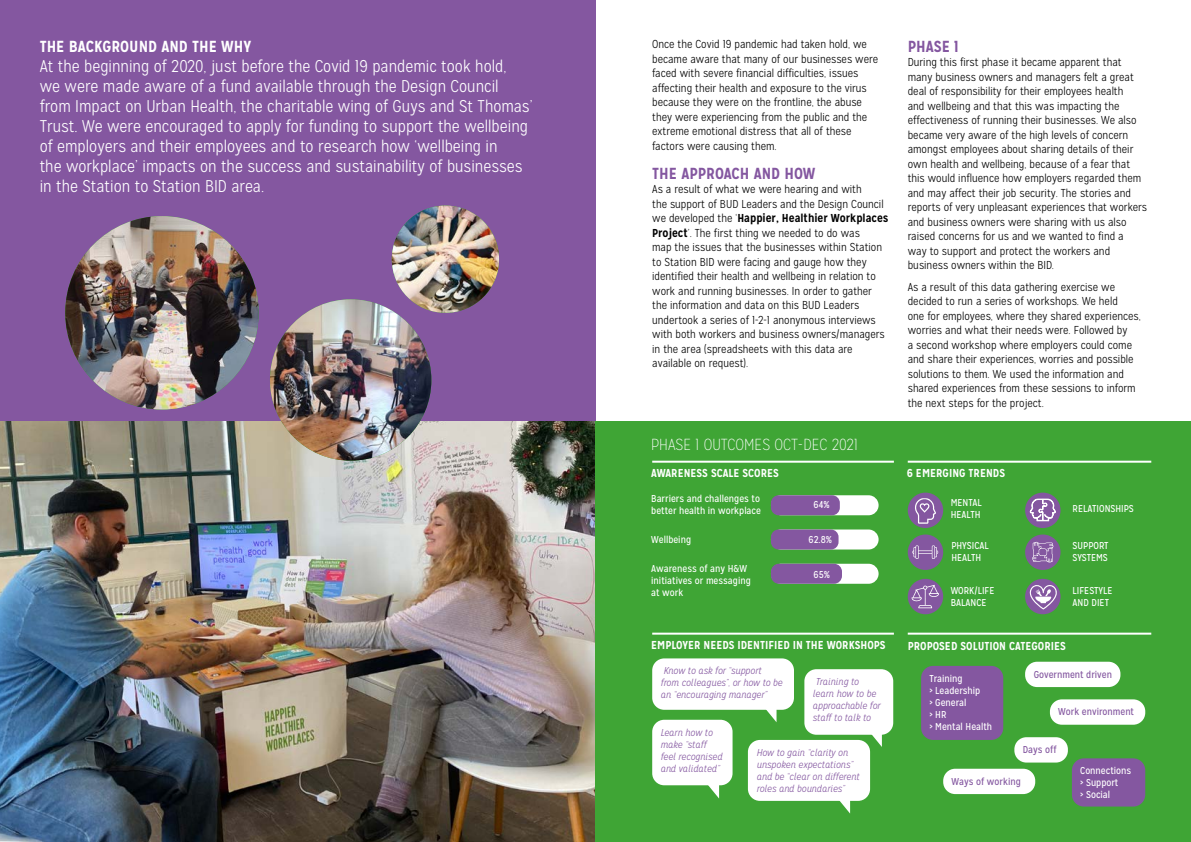
<style>
.page{position:relative;width:1191px;height:842px;background:#fff}
.page>*{position:absolute;margin:0;border:0;box-sizing:border-box;transform-origin:0 0}
.t1{font:300 17px/20px "Mission Gothic";color:#fff}
.t2{font:100 16px "Mission Gothic";color:#fff}
.t3{font:700 16px "Mission Gothic";color:#8457a0}
.t4{font:700 16px "Mission Gothic";color:#fff}
.t5{font:300 11.5px/14.5px "Mission Gothic";color:#000}
.t6{font:700 11.5px "Mission Gothic";color:#fff}
.t7{font:10px/12px "Mission Gothic";color:#fff}
.t8{font:italic 300 10px/12px "Mission Gothic";color:#8457a0}
.t9{font:10px "Mission Gothic";color:#8457a0}
.s1{font-weight:700}
</style>
<div class="page">
<div style="left:0;top:0;width:595px;height:842px;background:#8457a0"></div>
<img style="left:0;top:421px;width:595px;height:421px">
<img style="left:392px;top:206px;width:107px;height:107px;border-radius:54px">
<img style="left:65px;top:216px;width:194px;height:193px;border-radius:97px">
<img style="left:270px;top:299px;width:161px;height:162px;border-radius:81px">
<div style="left:595px;top:421px;width:596px;height:421px;background:#3fa535"></div>
<div style="left:771px;top:564px;width:107px;height:20px;background:#fff;border-radius:10px"></div>
<div style="left:652px;top:658px;width:142px;height:52px;background:#fff;border-radius:12px"></div>
<div style="left:771px;top:495px;width:107px;height:20px;background:#fff;border-radius:10px"></div>
<div style="left:771px;top:529px;width:107px;height:20px;background:#fff;border-radius:10px"></div>
<div style="left:771px;top:564px;width:71px;height:20px;background:#8457a0;border-radius:8px"></div>
<div style="left:771px;top:495px;width:69px;height:20px;background:#8457a0;border-radius:8px"></div>
<div style="left:652px;top:720px;width:80px;height:65px;background:#fff;border-radius:12px"></div>
<div style="left:804px;top:669px;width:89px;height:66px;background:#fff;border-radius:12px"></div>
<div style="left:1071px;top:758px;width:74px;height:48px;background:#8457a0;border-radius:12px"></div>
<div style="left:1025px;top:662px;width:95px;height:25px;background:#fff;border-radius:12px"></div>
<div style="left:943px;top:769px;width:92px;height:25px;background:#fff;border-radius:12px"></div>
<div style="left:1050px;top:699px;width:95px;height:26px;background:#fff;border-radius:12px"></div>
<div style="left:1014px;top:737px;width:54px;height:25px;background:#fff;border-radius:12px"></div>
<div style="left:921px;top:666px;width:82px;height:74px;background:#8457a0;border-radius:12px"></div>
<div style="left:748px;top:740px;width:122px;height:61px;background:#fff;border-radius:12px"></div>
<div style="left:771px;top:529px;width:67px;height:20px;background:#8457a0;border-radius:8px"></div>
<div style="left:907px;top:493px;width:36px;height:35px;background:#8457a0;border-radius:50%"></div>
<div style="left:1025px;top:493px;width:35px;height:35px;background:#8457a0;border-radius:50%"></div>
<div style="left:907px;top:534px;width:36px;height:36px;background:#8457a0;border-radius:50%"></div>
<div style="left:1025px;top:534px;width:35px;height:36px;background:#8457a0;border-radius:50%"></div>
<div style="left:907px;top:579px;width:36px;height:35px;background:#8457a0;border-radius:50%"></div>
<div style="left:1025px;top:579px;width:35px;height:35px;background:#8457a0;border-radius:50%"></div>
<hr style="left:652px;top:461px;width:242px;height:2px;background:#fff">
<hr style="left:907px;top:461px;width:244px;height:2px;background:#fff">
<hr style="left:907px;top:633px;width:244px;height:2px;background:#fff">
<hr style="left:652px;top:633px;width:242px;height:2px;background:#fff">
<svg style="left:912px;top:498px;width:24px;height:26px"></svg>
<svg style="left:912px;top:545px;width:26px;height:14px"></svg>
<svg style="left:911px;top:585px;width:28px;height:23px"></svg>
<svg style="left:1032px;top:542px;width:21px;height:21px"></svg>
<svg style="left:1029px;top:499px;width:27px;height:22px"></svg>
<svg style="left:1029px;top:584px;width:28px;height:25px"></svg>
<svg style="left:760px;top:709px;width:16px;height:13px"></svg>
<svg style="left:703px;top:785px;width:16px;height:13px"></svg>
<svg style="left:834px;top:800px;width:16px;height:13px"></svg>
<svg style="left:865px;top:734px;width:17px;height:13px"></svg>
<h2 class="t4" style="left:40px;top:36px;width:213px">THE BACKGROUND AND THE WHY</h2>
<p class="t1" style="left:40px;top:56px;width:494px">At the beginning of 2020, just before the Covid 19 pandemic took hold,<br>we were made aware of a fund available through the Design Council from Impact on Urban Health, the charitable wing of Guys and St Thomas’ Trust. We were encouraged to apply for funding to support the wellbeing of employers and their employees and to research how ‘wellbeing in<br>the workplace’ impacts on the success and sustainability of businesses in the Station to Station BID area.</p>
<p class="t5" style="left:652px;top:37px;width:227px">Once the Covid 19 pandemic had taken hold, we became aware that many of our businesses were faced with severe financial difficulties, issues affecting their health and exposure to the virus because they were on the frontline, the abuse they were experiencing from the public and the extreme emotional distress that all of these factors were causing them.</p>
<h2 class="t3" style="left:652px;top:163px;width:165px">THE APPROACH AND HOW</h2>
<p class="t5" style="left:652px;top:182px;width:238px">As a result of what we were hearing and with<br>the support of BUD Leaders and the Design Council we developed the ‘<span class="s1">Happier, Healthier Workplaces Project</span>’. The first thing we needed to do was<br>map the issues that the businesses within Station to Station BID were facing and gauge how they identified their health and wellbeing in relation to work and running businesses. In order to gather the information and data on this BUD Leaders undertook a series of 1-2-1 anonymous interviews with both workers and business owners/managers in the area (spreadsheets with this data are available on request).</p>
<h2 class="t2" style="left:651px;top:435px;width:208px">PHASE 1 OUTCOMES OCT-DEC 2021</h2>
<p class="t6" style="left:651px;top:466px;width:129px">AWARENESS SCALE SCORES</p>
<h2 class="t3" style="left:907px;top:36px;width:52px">PHASE 1</h2>
<p class="t5" style="left:907px;top:55px;width:241px">During this first phase it became apparent that many business owners and managers felt a great deal of responsibility for their employees health<br>and wellbeing and that this was impacting the effectiveness of running their businesses. We also became very aware of the high levels of concern amongst employees about sharing details of their own health and wellbeing, because of a fear that this would influence how employers regarded them and may affect their job security. The stories and reports of very unpleasant experiences that workers and business owners were sharing with us also raised concerns for us and we wanted to find a<br>way to support and protect the workers and business owners within the BID.</p>
<p class="t5" style="left:907px;top:280px;width:235px">As a result of this data gathering exercise we decided to run a series of workshops. We held<br>one for employees, where they shared experiences, worries and what their needs were. Followed by<br>a second workshop where employers could come and share their experiences, worries and possible solutions to them. We used the information and shared experiences from these sessions to inform the next steps for the project.</p>
<p class="t6" style="left:906px;top:466px;width:100px">6 EMERGING TRENDS</p>
<p class="t7" style="left:651px;top:493px;width:111px">Barriers and challenges to better health in workplace</p>
<p class="t7" style="left:950px;top:497px;width:33px">MENTAL<br>HEALTH</p>
<p class="t7" style="left:1072px;top:503px;width:63px">RELATIONSHIPS</p>
<p class="t7" style="left:951px;top:540px;width:39px">PHYSICAL<br>HEALTH</p>
<p class="t7" style="left:1072px;top:540px;width:38px">SUPPORT<br>SYSTEMS</p>
<p class="t7" style="left:950px;top:584px;width:45px">WORK/LIFE<br>BALANCE</p>
<p class="t7" style="left:1072px;top:584px;width:41px">LIFESTYLE<br>AND DIET</p>
<p class="t7" style="left:813px;top:499px;width:18px">64%</p>
<p class="t7" style="left:651px;top:533px;width:41px">Wellbeing</p>
<p class="t7" style="left:808px;top:533px;width:25px">62.8%</p>
<p class="t7" style="left:651px;top:563px;width:101px">Awareness of any H&amp;W initiatives or messaging at work</p>
<p class="t7" style="left:813px;top:569px;width:18px">65%</p>
<p class="t6" style="left:651px;top:637px;width:236px">EMPLOYER NEEDS IDENTIFIED IN THE WORKSHOPS</p>
<p class="t8" style="left:660px;top:665px;width:124px;text-indent:3px">Know to ask for “support<br>from colleagues”, or how to be an “encouraging manager”</p>
<p class="t8" style="left:813px;top:676px;width:69px;text-indent:3px">Training to learn how to be approachable for staff to talk to</p>
<p class="t8" style="left:660px;top:727px;width:63px">Learn how to make “staff feel recognised and validated”</p>
<p class="t8" style="left:756px;top:746px;width:105px">How to gain “clarity on unspoken expectations” and be “clear on different roles and boundaries”</p>
<p class="t6" style="left:907px;top:638px;width:160px">PROPOSED SOLUTION CATEGORIES</p>
<p class="t7" style="left:929px;top:672px;width:64px">Training<br>&gt; Leadership<br>&gt; General<br>&gt; HR<br>&gt; Mental Health</p>
<p class="t9" style="left:1033px;top:669px;width:80px">Government driven</p>
<p class="t9" style="left:1058px;top:706px;width:77px">Work environment</p>
<p class="t9" style="left:1022px;top:744px;width:35px">Days off</p>
<p class="t9" style="left:951px;top:775px;width:71px">Ways of working</p>
<p class="t7" style="left:1080px;top:765px;width:53px">Connections &gt; Support<br>&gt; Social</p>
</div>
